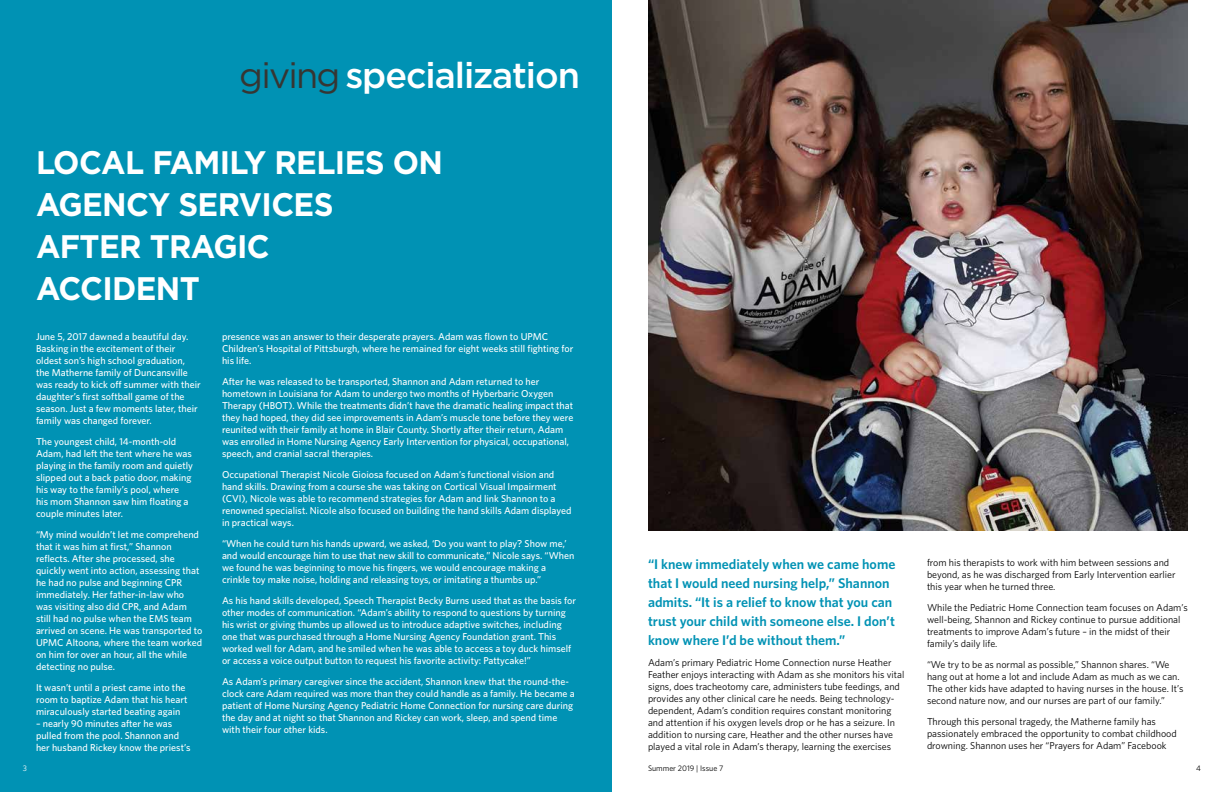
<style>
.page{position:relative;width:1224px;height:792px;background:#fff}
.page>*{position:absolute;margin:0;border:0;box-sizing:border-box;transform-origin:0 0}
.t1{font:500 36px "Gotham";letter-spacing:-.03em;color:#fff}
.t2{font:700 32.5px/42px "Gotham";letter-spacing:-.02em;color:#fff;scale:.95 1}
.t3{font:600 14px/19px "Whitney";color:#0092b4}
.t4{font:500 10px/12px "Whitney";color:#fff}
.t5{font:10px/12px "Whitney";color:#000}
.t6{font:8px "Whitney";color:#000}
.t7{font:8px "Whitney";color:#fff}
.s1{font-weight:400;color:#363633}
</style>
<div class="page">
<div style="left:0;top:0;width:612px;height:792px;background:#0092b4"></div>
<img style="left:648px;top:0;width:540px;height:531px">
<h1 class="t1" style="left:239px;top:51px;width:342px"><span class="s1">giving</span> specialization</h1>
<h2 class="t2" style="left:36px;top:141px;width:430px">LOCAL FAMILY RELIES ON<br>AGENCY SERVICES<br>AFTER TRAGIC<br>ACCIDENT</h2>
<p class="t4" style="left:36px;top:330px;width:166px">June 5, 2017 dawned a beautiful day.<br>Basking in the excitement of their oldest son’s high school graduation, the Matherne family of Duncansville was ready to kick off summer with their daughter’s first softball game of the season. Just a few moments later, their family was changed forever.</p>
<p class="t4" style="left:36px;top:435px;width:158px">The youngest child, 14-month-old Adam, had left the tent where he was playing in the family room and quietly slipped out a back patio door, making his way to the family’s pool, where his mom Shannon saw him floating a couple minutes later.</p>
<p class="t4" style="left:36px;top:528px;width:168px">“My mind wouldn’t let me comprehend that it was him at first,” Shannon reflects. After she processed, she quickly went into action, assessing that he had no pulse and beginning CPR immediately. Her father-in-law who was visiting also did CPR, and Adam still had no pulse when the EMS team arrived on scene. He was transported to UPMC Altoona, where the team worked on him for over an hour, all the while detecting no pulse.</p>
<p class="t4" style="left:36px;top:681px;width:153px">It wasn’t until a priest came into the room to baptize Adam that his heart miraculously started beating again</p>
<p class="t4" style="left:36px;top:717px;width:156px">– nearly 90 minutes after he was pulled from the pool. Shannon and her husband Rickey know the priest’s</p>
<p class="t4" style="left:222px;top:330px;width:353px">presence was an answer to their desperate prayers. Adam was flown to UPMC<br>Children’s Hospital of Pittsburgh, where he remained for eight weeks still fighting for his life.</p>
<p class="t4" style="left:222px;top:375px;width:353px">After he was released to be transported, Shannon and Adam returned to her hometown in Louisiana for Adam to undergo two months of Hyberbaric Oxygen Therapy (HBOT). While the treatments didn’t have the dramatic healing impact that they had hoped, they did see improvements in Adam’s muscle tone before they were reunited with their family at home in Blair County. Shortly after their return, Adam was enrolled in Home Nursing Agency Early Intervention for physical, occupational, speech, and cranial sacral therapies.</p>
<p class="t4" style="left:222px;top:468px;width:351px">Occupational Therapist Nicole Gioiosa focused on Adam’s functional vision and hand skills. Drawing from a course she was taking on Cortical Visual Impairment (CVI), Nicole was able to recommend strategies for Adam and link Shannon to a renowned specialist. Nicole also focused on building the hand skills Adam displayed in practical ways.</p>
<p class="t4" style="left:222px;top:537px;width:354px">“When he could turn his hands upward, we asked, ‘Do you want to play? Show me,’ and would encourage him to use that new skill to communicate,” Nicole says. “When we found he was beginning to move his fingers, we would encourage making a crinkle toy make noise, holding and releasing toys, or imitating a thumbs up.”</p>
<p class="t4" style="left:222px;top:594px;width:356px">As his hand skills developed, Speech Therapist Becky Burns used that as the basis for other modes of communication. “Adam’s ability to respond to questions by turning his wrist or giving thumbs up allowed us to introduce adaptive switches, including one that was purchased through a Home Nursing Agency Foundation grant. This worked well for Adam, and he smiled when he was able to access a toy duck himself or access a voice output button to request his favorite activity: Pattycake!”</p>
<p class="t4" style="left:222px;top:675px;width:354px">As Adam’s primary caregiver since the accident, Shannon knew that the round-the&shy;clock care Adam required was more than they could handle as a family. He became a patient of Home Nursing Agency Pediatric Home Connection for nursing care during the day and at night so that Shannon and Rickey can work, sleep, and spend time with their four other kids.</p>
<h3 class="t3" style="left:648px;top:555px;width:249px">“I knew immediately when we came home that I would need nursing help,” Shannon admits. “It is a relief to know that you can trust your child with someone else. I don’t know where I’d be without them.”</h3>
<p class="t5" style="left:648px;top:656px;width:258px">Adam’s primary Pediatric Home Connection nurse Heather Feather enjoys interacting with Adam as she monitors his vital signs, does tracheotomy care, administers tube feedings, and provides any other clinical care he needs. Being technology&shy;dependent, Adam’s condition requires constant monitoring and attention if his oxygen levels drop or he has a seizure. In addition to nursing care, Heather and the other nurses have played a vital role in Adam’s therapy, learning the exercises</p>
<p class="t5" style="left:927px;top:556px;width:250px">from his therapists to work with him between sessions and beyond, as he was discharged from Early Intervention earlier this year when he turned three.</p>
<p class="t5" style="left:927px;top:601px;width:262px">While the Pediatric Home Connection team focuses on Adam’s well-being, Shannon and Rickey continue to pursue additional treatments to improve Adam’s future – in the midst of their family’s daily life.</p>
<p class="t5" style="left:927px;top:658px;width:258px">“We try to be as normal as possible,” Shannon shares. “We hang out at home a lot and include Adam as much as we can.<br>The other kids have adapted to having nurses in the house. It’s second nature now, and our nurses are part of our family.”</p>
<p class="t5" style="left:927px;top:715px;width:251px">Through this personal tragedy, the Matherne family has passionately embraced the opportunity to combat childhood drowning. Shannon uses her “Prayers for Adam” Facebook</p>
<p class="t7" style="left:23px;top:763px;width:6px">3</p>
<p class="t6" style="left:648px;top:763px;width:77px">Summer 2019 | Issue 7</p>
<p class="t6" style="left:1196px;top:763px;width:6px">4</p>
</div>
